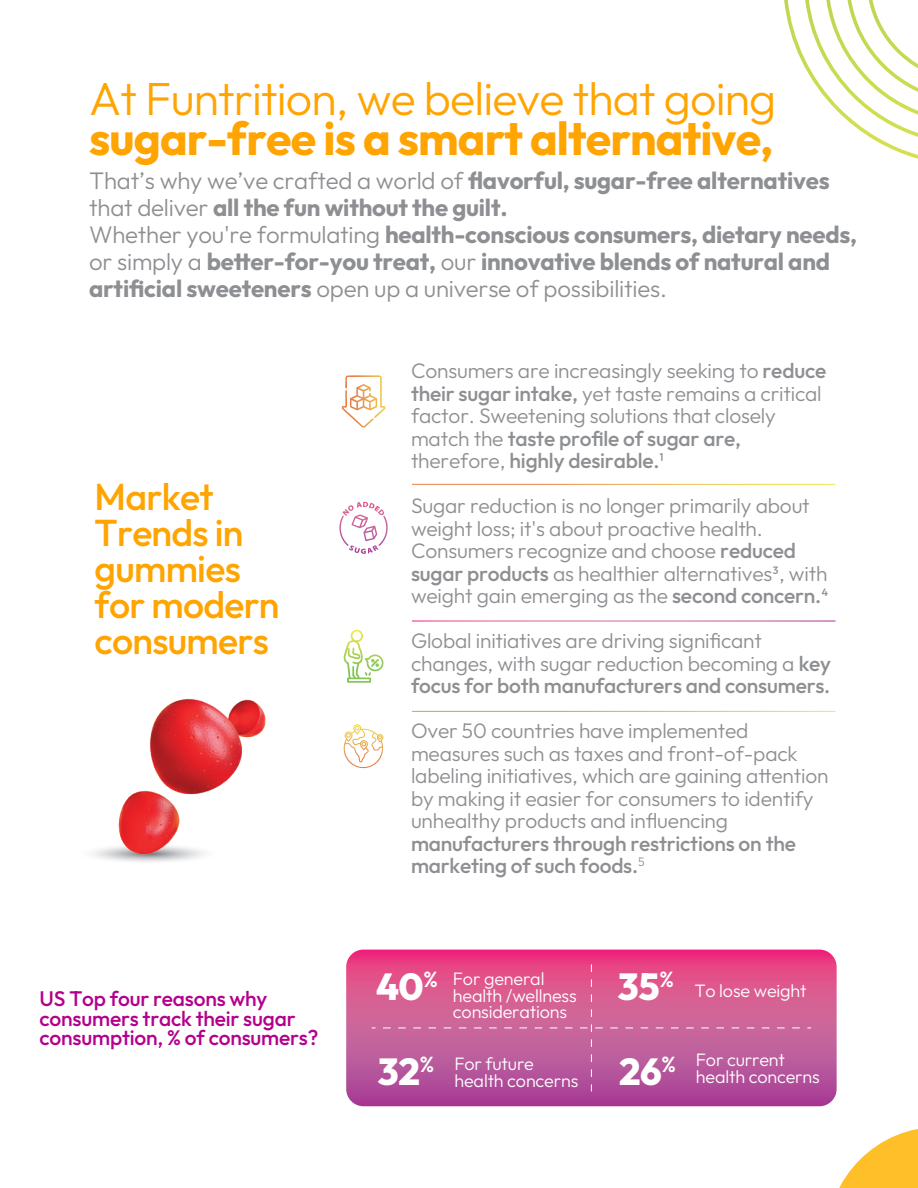
<style>
.page{position:relative;width:918px;height:1188px;background:#fff}
.page>*{position:absolute;margin:0;border:0;box-sizing:border-box;transform-origin:0 0}
.t1{font:300 46.5px "Outfit";letter-spacing:-.02em;color:#ffa400}
.t2{font:700 46.5px "Outfit";letter-spacing:-.02em;color:#ffa400}
.t3{font:500 37.5px/36px "Outfit";letter-spacing:-.02em;color:#ffa400}
.t4{font:800 37.5px "Outfit";color:#fff}
.t5{font:700 24px/27.2px "Outfit";letter-spacing:-.01em;color:#8d8f92}
.t6{font:500 21.9px "Outfit";color:#fff}
.t7{font:300 21px/22.5px "Outfit";letter-spacing:-.01em;color:#8d8f92}
.t8{font:500 21px/19.5px "Outfit";letter-spacing:-.01em;color:#b4008d}
.t9{font:500 21px/22.5px "Outfit";letter-spacing:-.01em;color:#8d8f92}
.t10{font:300 18px/16.5px "Outfit";letter-spacing:-.01em;color:#fff}
.s1{font-weight:300}
.s2{font-weight:500}
.s3{font-weight:800;font-size:37.5px}
</style>
<div class="page">
<svg style="left:346px;top:950px;width:491px;height:156px;background:#ca458f"></svg>
<svg style="left:341px;top:375px;width:45px;height:53px"></svg>
<svg style="left:339px;top:502px;width:49px;height:52px"></svg>
<svg style="left:353px;top:630px;width:31px;height:53px"></svg>
<svg style="left:353px;top:724px;width:31px;height:45px"></svg>
<img style="left:92px;top:631px;width:261px;height:231px">
<svg style="left:383px;top:964px;width:428px;height:127px;background:#ca5b96"></svg>
<svg style="left:784px;top:0;width:134px;height:159px"></svg>
<svg style="left:839px;top:1129px;width:79px;height:59px"></svg>
<h1 class="t1" style="left:89px;top:69px;width:689px">At Funtrition, we believe that going</h1>
<h1 class="t2" style="left:89px;top:108px;width:686px">sugar-free is a smart alternative,</h1>
<p class="t5" style="left:89px;top:168px;width:769px"><span class="s1">That’s why we’ve crafted a world of</span> flavorful, sugar-free alternatives <span class="s1">that deliver</span> all the fun without the guilt.<br><span class="s1">Whether you're formulating</span> health-conscious consumers, dietary needs, <span class="s1">or simply a</span> better-for-you treat, <span class="s1">our</span> innovative blends of natural and artificial sweeteners <span class="s1">open up a universe of possibilities.</span></p>
<h2 class="t3" style="left:95px;top:480px;width:187px">Market<br>Trends in gummies for modern consumers</h2>
<p class="t8" style="left:40px;top:990px;width:280px">US Top four reasons why consumers track their sugar consumption, % of consumers?</p>
<p class="t7" style="left:411px;top:360px;width:417px">Consumers are increasingly seeking to <span class="s2">reduce their sugar intake,</span> yet taste remains a critical factor. Sweetening solutions that closely match the <span class="s2">taste profile of sugar are, </span>therefore, <span class="s2">highly desirable.</span>¹</p>
<p class="t7" style="left:411px;top:495px;width:419px">Sugar reduction is no longer primarily about weight loss; it's about proactive health.<br>Consumers recognize and choose <span class="s2">reduced sugar products</span> as healthier alternatives³, with weight gain emerging as the <span class="s2">second concern.</span>⁴</p>
<p class="t7" style="left:411px;top:630px;width:422px">Global initiatives are driving significant changes, with sugar reduction becoming a <span class="s2">key focus for both manufacturers and consumers.</span></p>
<p class="t7" style="left:411px;top:720px;width:419px">Over 50 countries have implemented measures such as taxes and front-of-pack labeling initiatives, which are gaining attention by making it easier for consumers to identify unhealthy products and influencing</p>
<p class="t9" style="left:411px;top:833px;width:387px">manufacturers through restrictions on the marketing of such foods.<sup>5</sup></p>
<h2 class="t4" style="left:376px;top:961px;width:63px">40<sup>%</sup></h2>
<p class="t10" style="left:617px;top:983px;width:191px"><span class="s3">35</span> To lose weight</p>
<p class="t6" style="left:659px;top:965px;width:16px">%</p>
<p class="t10" style="left:453px;top:971px;width:125px">For general health /wellness considerations</p>
<p class="t6" style="left:420px;top:1050px;width:16px">%</p>
<p class="t10" style="left:619px;top:1052px;width:202px;text-indent:77px">For current<br><span class="s3">26</span> health concerns</p>
<p class="t6" style="left:662px;top:1050px;width:16px">%</p>
<p class="t10" style="left:378px;top:1056px;width:202px;text-indent:77px">For future<br><span class="s3">32</span> health concerns</p>
</div>
